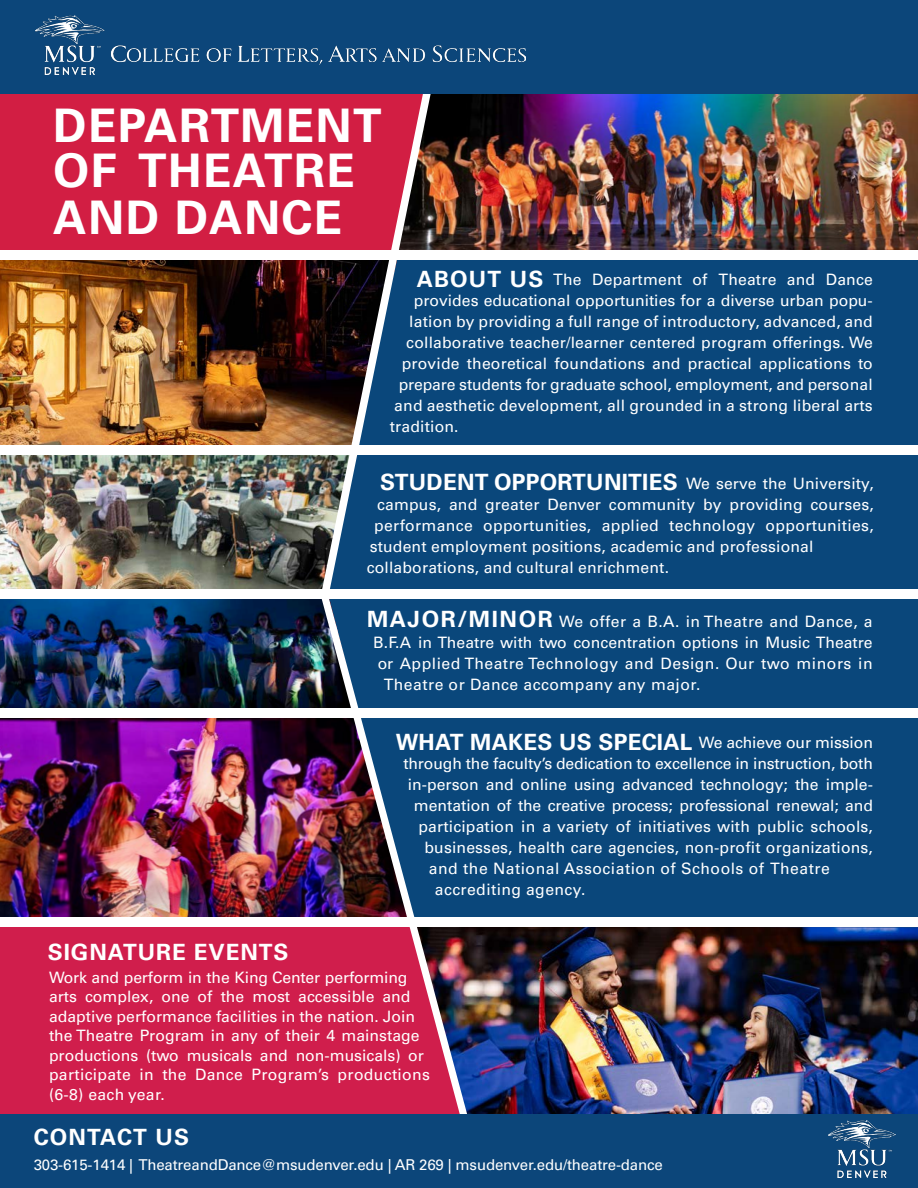
<style>
.page{position:relative;width:918px;height:1188px;background:#0a477b}
.page>*{position:absolute;margin:0;border:0;box-sizing:border-box;transform-origin:0 0}
.t1{font:700 46.5px "Univers";letter-spacing:.03em;color:#fff}
.t2{font:700 22.5px "Univers";letter-spacing:.01em;color:#fff}
.t3{font:700 22.5px "Univers";letter-spacing:.04em;color:#fff}
.t4{font:700 22.5px "Univers";letter-spacing:.07em;color:#fff}
.t5{font:700 22.5px "Univers";letter-spacing:.05em;color:#fff}
.t6{font:15.75px/19.5px "Univers";letter-spacing:.01em;color:#fff}
.t7{font:15.75px "Univers";letter-spacing:-.01em;color:#fff}
.t8{font:15.75px "Univers";letter-spacing:.03em;color:#fff}
.t9{font:15px "Univers";letter-spacing:-.01em;color:#fff}
</style>
<div class="page">
<div style="left:0;top:94px;width:321px;height:156px;background:#d21e43"></div>
<img style="left:434px;top:94px;width:484px;height:156px">
<img style="left:468px;top:927px;width:450px;height:187px">
<img style="left:0;top:455px;width:321px;height:135px">
<img style="left:0;top:260px;width:321px;height:185px">
<img style="left:0;top:718px;width:320px;height:200px">
<div style="left:0;top:927px;width:320px;height:187px;background:#d01e4c"></div>
<img style="left:0;top:599px;width:320px;height:109px">
<img style="left:320px;top:589px;width:148px;height:525px">
<svg style="left:321px;top:94px;width:113px;height:496px"></svg>
<img style="left:35px;top:16px;width:491px;height:58px">
<div style="left:0;top:250px;width:918px;height:10px;background:#fff"></div>
<img style="left:829px;top:1121px;width:67px;height:56px">
<div style="left:0;top:445px;width:918px;height:10px;background:#fff"></div>
<div style="left:0;top:590px;width:918px;height:9px;background:#fff"></div>
<div style="left:0;top:708px;width:918px;height:10px;background:#fff"></div>
<div style="left:0;top:918px;width:918px;height:9px;background:#fff"></div>
<p class="t1" style="left:53px;top:98px;width:330px">DEPARTMENT</p>
<p class="t1" style="left:53px;top:143px;width:303px">OF THEATRE</p>
<p class="t1" style="left:53px;top:190px;width:291px">AND DANCE</p>
<p class="t2" style="left:417px;top:266px;width:128px">ABOUT US</p>
<p class="t6" style="left:553px;top:269px;width:321px">The Department of Theatre and Dance</p>
<p class="t6" style="left:414px;top:290px;width:461px">provides educational opportunities for a diverse urban popu-</p>
<p class="t6" style="left:409px;top:311px;width:465px">lation by providing a full range of introductory, advanced, and</p>
<p class="t6" style="left:406px;top:332px;width:468px">collaborative teacher/learner centered program offerings. We</p>
<p class="t6" style="left:402px;top:353px;width:473px">provide theoretical foundations and practical applications to</p>
<p class="t7" style="left:399px;top:375px;width:476px">prepare students for graduate school, employment, and personal</p>
<p class="t6" style="left:394px;top:395px;width:480px">and aesthetic development, all grounded in a strong liberal arts</p>
<p class="t6" style="left:390px;top:416px;width:70px">tradition.</p>
<p class="t2" style="left:380px;top:468px;width:299px">STUDENT OPPORTUNITIES</p>
<p class="t6" style="left:686px;top:473px;width:189px">We serve the University,</p>
<p class="t6" style="left:377px;top:494px;width:498px">campus, and greater Denver community by providing courses,</p>
<p class="t6" style="left:374px;top:515px;width:501px">performance opportunities, applied technology opportunities,</p>
<p class="t6" style="left:370px;top:536px;width:445px">student employment positions, academic and professional</p>
<p class="t6" style="left:367px;top:557px;width:304px">collaborations, and cultural enrichment.</p>
<p class="t4" style="left:367px;top:606px;width:187px">MAJOR/MINOR</p>
<p class="t8" style="left:559px;top:612px;width:315px">We offer a B.A. in Theatre and Dance, a</p>
<p class="t6" style="left:373px;top:633px;width:501px">B.F.A in Theatre with two concentration options in Music Theatre</p>
<p class="t8" style="left:378px;top:654px;width:497px">or Applied Theatre Technology and Design. Our two minors in</p>
<p class="t8" style="left:384px;top:675px;width:318px">Theatre or Dance accompany any major.</p>
<p class="t3" style="left:48px;top:939px;width:242px">SIGNATURE EVENTS</p>
<p class="t2" style="left:396px;top:729px;width:298px">WHAT MAKES US SPECIAL</p>
<p class="t7" style="left:699px;top:733px;width:176px">We achieve our mission</p>
<p class="t7" style="left:403px;top:754px;width:471px">through the faculty’s dedication to excellence in instruction, both</p>
<p class="t6" style="left:408px;top:775px;width:467px">in-person and online using advanced technology; the imple-</p>
<p class="t7" style="left:414px;top:796px;width:461px">mentation of the creative process; professional renewal; and</p>
<p class="t6" style="left:418px;top:817px;width:456px">participation in a variety of initiatives with public schools,</p>
<p class="t6" style="left:424px;top:838px;width:450px">businesses, health care agencies, non-profit organizations,</p>
<p class="t8" style="left:429px;top:859px;width:402px">and the National Association of Schools of Theatre</p>
<p class="t6" style="left:435px;top:880px;width:152px">accrediting agency.</p>
<p class="t6" style="left:49px;top:968px;width:383px">Work and perform in the King Center performing arts complex, one of the most accessible and adaptive performance facilities in the nation. Join the Theatre Program in any of their 4 mainstage productions (two musicals and non-musicals) or participate in the Dance Program’s productions (6-8) each year.</p>
<p class="t5" style="left:34px;top:1124px;width:157px">CONTACT US</p>
<p class="t9" style="left:34px;top:1156px;width:631px">303-615-1414 | TheatreandDance@msudenver.edu | AR 269 | msudenver.edu/theatre-dance</p>
</div>
